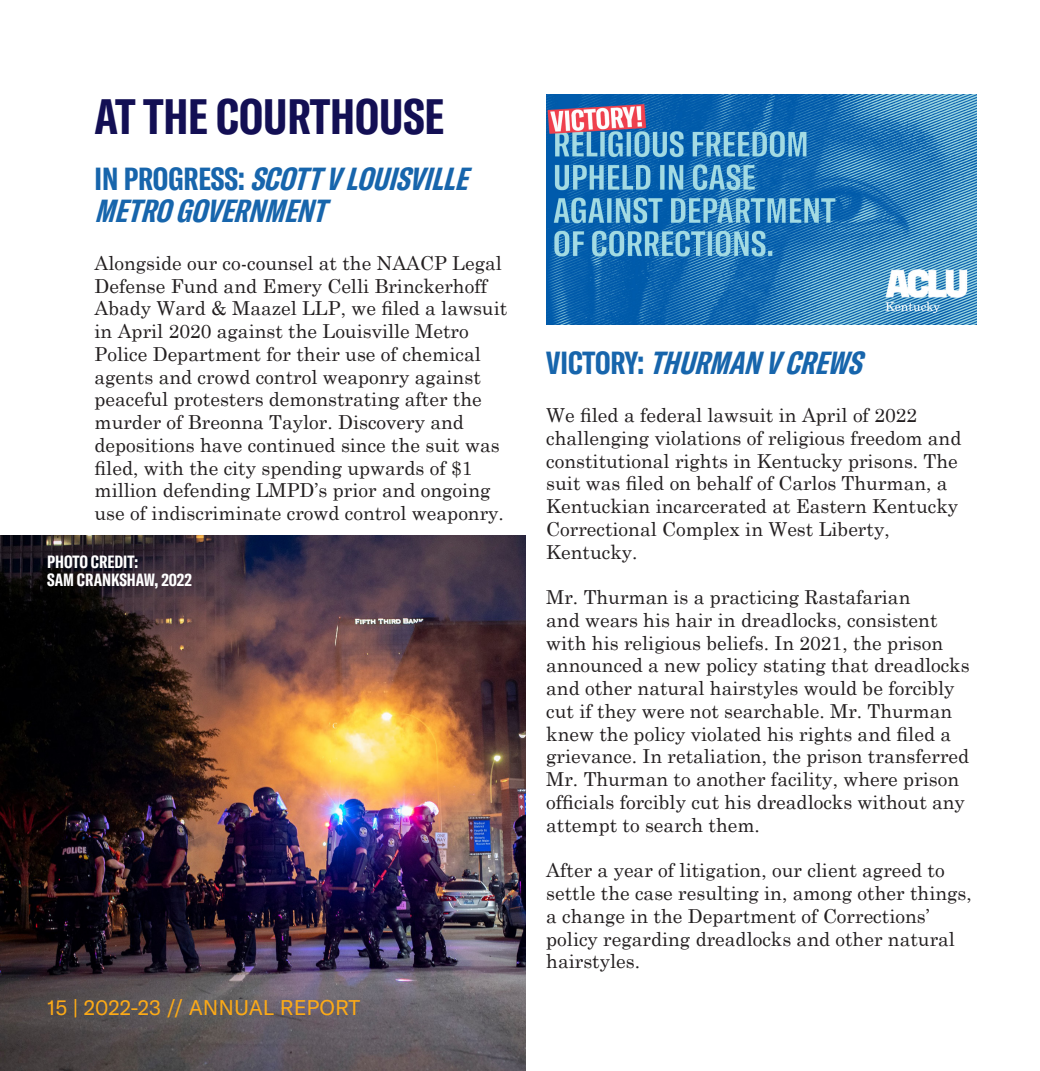
<style>
.page{position:relative;width:1040px;height:1071px;background:#fff}
.page>*{position:absolute;margin:0;border:0;box-sizing:border-box;transform-origin:0 0}
.t1{font:700 extra-condensed 49px "GT America";color:#130f54}
.t2{font:italic 700 extra-condensed 31.5px/31.5px "GT America";color:#1765ac}
.t3{font:21px "GT America";color:#fcaa17}
.t4{font:19.25px/22.8px "Century Schoolbook";color:#231f20}
.t5{font:700 extra-condensed 17.5px/17.5px "GT America";color:#fff}
.s1{font-style:normal}
</style>
<div class="page">
<img style="left:0;top:536px;width:525px;height:535px">
<img style="left:546px;top:95px;width:430px;height:230px">
<h1 class="t1" style="left:94px;top:87px;width:351px">AT THE COURTHOUSE</h1>
<h2 class="t2" style="left:94px;top:163px;width:384px"><span class="s1">I N P R O G R E S S :</span> SCOTTVLOUISVILLE<br>METROGOVERNMENT</h2>
<p class="t4" style="left:94px;top:250px;width:414px">Alongside our co-counsel at the NAACP Legal Defense Fund and Emery Celli Brinckerhoff Abady Ward &amp; Maazel LLP, we filed a lawsuit in April 2020 against the Louisville Metro Police Department for their use of chemical agents and crowd control weaponry against peaceful protesters demonstrating after the murder of Breonna Taylor. Discovery and depositions have continued since the suit was filed, with the city spending upwards of $1 million defending LMPD’s prior and ongoing use of indiscriminate crowd control weaponry.</p>
<p class="t5" style="left:47px;top:553px;width:146px">PHOTO CREDIT:<br>SAM CRANKSHAW, 2022</p>
<p class="t3" style="left:47px;top:995px;width:314px">15 | 2022-23 // ANNUAL REPORT</p>
<h2 class="t2" style="left:546px;top:347px;width:326px"><span class="s1">V I C T O R Y :</span> THURMANVCREWS</h2>
<p class="t4" style="left:546px;top:402px;width:416px">We filed a federal lawsuit in April of 2022 challenging violations of religious freedom and constitutional rights in Kentucky prisons. The suit was filed on behalf of Carlos Thurman, a Kentuckian incarcerated at Eastern Kentucky Correctional Complex in West Liberty, Kentucky.</p>
<p class="t4" style="left:546px;top:584px;width:425px">Mr. Thurman is a practicing Rastafarian<br>and wears his hair in dreadlocks, consistent with his religious beliefs. In 2021, the prison announced a new policy stating that dreadlocks and other natural hairstyles would be forcibly cut if they were not searchable. Mr. Thurman knew the policy violated his rights and filed a grievance. In retaliation, the prison transferred Mr. Thurman to another facility, where prison officials forcibly cut his dreadlocks without any attempt to search them.</p>
<p class="t4" style="left:546px;top:857px;width:427px">After a year of litigation, our client agreed to settle the case resulting in, among other things, a change in the Department of Corrections’ policy regarding dreadlocks and other natural hairstyles.</p>
</div>
